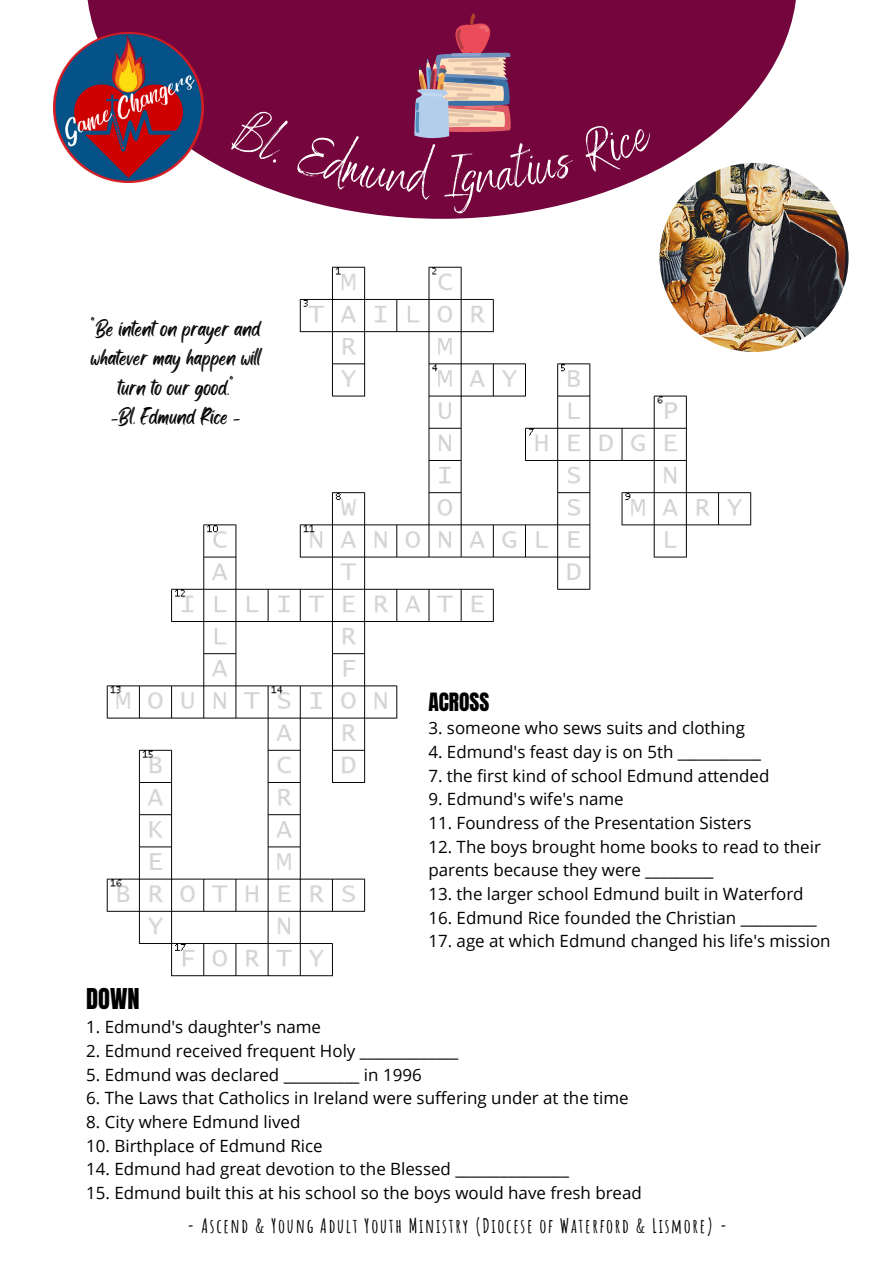
<style>
.page{position:relative;width:894px;height:1264px;background:#fff}
.page>*{position:absolute;margin:0;border:0;box-sizing:border-box;transform-origin:0 0}
.t1{font:24.45px "Anton";color:#000}
.t2{font:21.45px "Anton";color:#000}
.t3{font:21px/29.2px "Black Bones";color:#000;text-align:center}
.t4{font:700 19.5px "Amatic SC";letter-spacing:.085em;color:#000}
.t5{font:16.95px/23.7px "Open Sans";color:#000}
</style>
<div class="page">
<svg style="left:87px;top:0;width:709px;height:219px;fill:#75063d"></svg>
<img style="left:53px;top:33px;width:150px;height:149px">
<img style="left:106px;top:266px;width:646px;height:711px">
<img style="left:659px;top:163px;width:189px;height:189px;border-radius:50%">
<svg style="left:229px;top:11px;width:426px;height:202px"></svg>
<p class="t3" style="left:91px;top:314px;width:171px">"Be intent on prayer and whatever may happen will turn to our good."</p>
<p class="t3" style="left:111px;top:402px;width:131px">-Bl. Edmund Rice -</p>
<p class="t2" style="left:428px;top:686px;width:62px">ACROSS</p>
<p class="t5" style="left:428px;top:716px;width:318px">3. someone who sews suits and clothing</p>
<p class="t5" style="left:428px;top:739px;width:334px">4. Edmund's feast day is on 5th ___________</p>
<p class="t5" style="left:428px;top:763px;width:342px">7. the first kind of school Edmund attended</p>
<p class="t5" style="left:428px;top:787px;width:197px">9. Edmund's wife's name</p>
<p class="t5" style="left:428px;top:810px;width:324px">11. Foundress of the Presentation Sisters</p>
<p class="t5" style="left:428px;top:834px;width:394px">12. The boys brought home books to read to their parents because they were _________</p>
<p class="t5" style="left:428px;top:881px;width:376px">13. the larger school Edmund built in Waterford</p>
<p class="t5" style="left:428px;top:905px;width:389px">16. Edmund Rice founded the Christian __________</p>
<p class="t5" style="left:428px;top:928px;width:403px">17. age at which Edmund changed his life's mission</p>
<p class="t1" style="left:86px;top:980px;width:55px">DOWN</p>
<p class="t5" style="left:86px;top:1015px;width:236px">1. Edmund's daughter's name</p>
<p class="t5" style="left:86px;top:1038px;width:373px">2. Edmund received frequent Holy _____________</p>
<p class="t5" style="left:86px;top:1062px;width:337px">5. Edmund was declared __________ in 1996</p>
<p class="t5" style="left:86px;top:1085px;width:544px">6. The Laws that Catholics in Ireland were suffering under at the time</p>
<p class="t5" style="left:86px;top:1109px;width:216px">8. City where Edmund lived</p>
<p class="t5" style="left:86px;top:1133px;width:238px">10. Birthplace of Edmund Rice</p>
<p class="t5" style="left:86px;top:1156px;width:484px">14. Edmund had great devotion to the Blessed _______________</p>
<p class="t5" style="left:86px;top:1180px;width:557px">15. Edmund built this at his school so the boys would have fresh bread</p>
<p class="t4" style="left:187px;top:1213px;width:541px">- Ascend &amp; Young Adult Youth Ministry (Diocese of Waterford &amp; Lismore) -</p>
</div>
